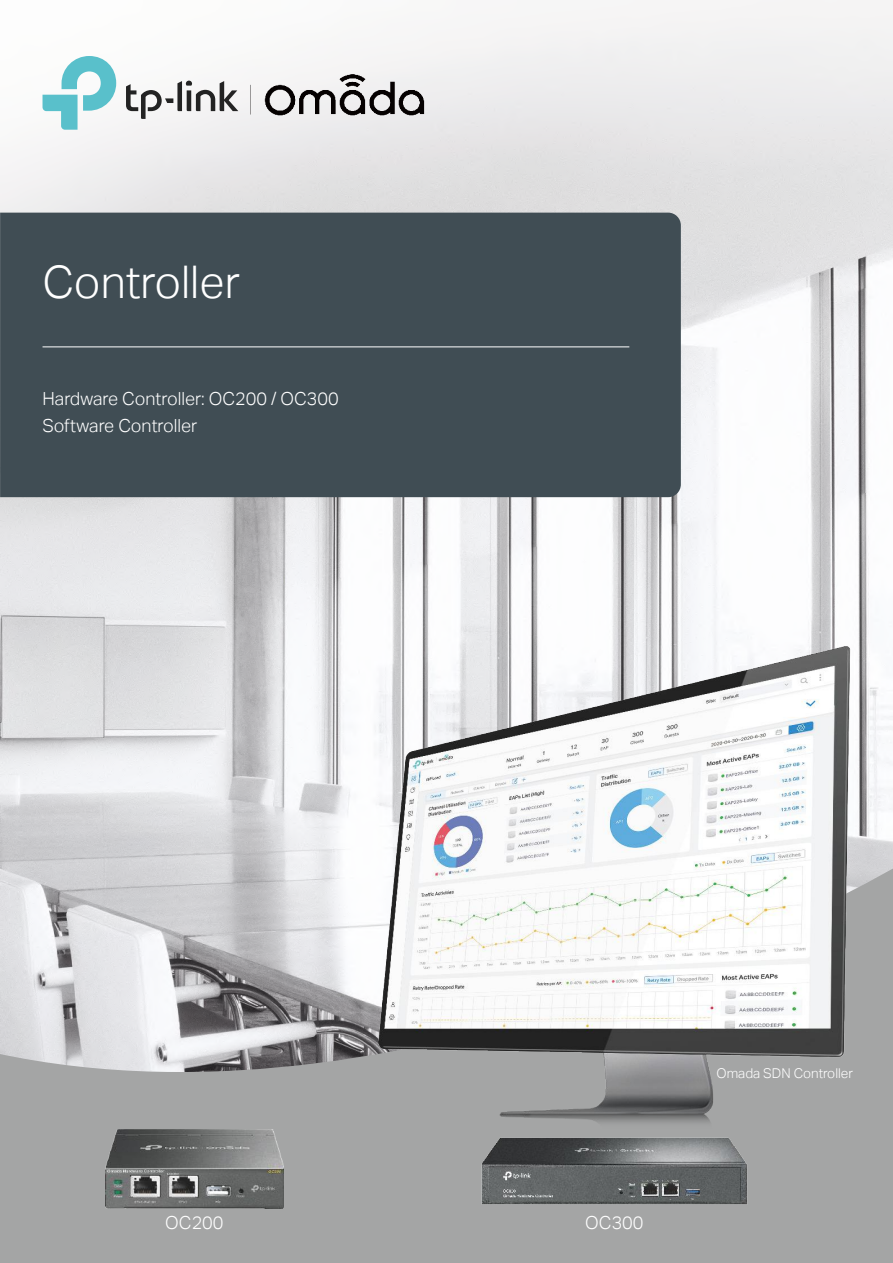
<style>
.page{position:relative;width:893px;height:1263px;background:#fff}
.page>*{position:absolute;margin:0;border:0;box-sizing:border-box;transform-origin:0 0}
.t1{font:45px "TP Link Aktiv Light";color:#fff}
.t2{font:18px/27px "TP Link Aktiv Light";color:#fff}
.t3{font:13.5px "TP Link Aktiv Light";color:#fff}
</style>
<div class="page">
<img style="left:0;top:0;width:893px;height:865px">
<img style="left:245px;top:51px;width:181px;height:84px">
<div style="left:0;top:213px;width:681px;height:284px;background:#404d54"></div>
<hr style="left:43px;top:346px;width:586px;height:1px;background:#fff">
<svg style="left:0;top:865px;width:893px;height:398px;fill:#a4a5a5"></svg>
<img style="left:378px;top:645px;width:472px;height:483px">
<img style="left:105px;top:1129px;width:179px;height:79px">
<img style="left:481px;top:1138px;width:267px;height:71px">
<svg style="left:126px;top:81px;width:112px;height:38px"></svg>
<svg style="left:43px;top:56px;width:73px;height:74px"></svg>
<h1 class="t1" style="left:43px;top:256px;width:199px">Controller</h1>
<p class="t2" style="left:43px;top:385px;width:298px">Hardware Controller: OC200 / OC300<br>Software Controller</p>
<p class="t2" style="left:165px;top:1209px;width:60px">OC200</p>
<p class="t2" style="left:585px;top:1209px;width:60px">OC300</p>
<p class="t3" style="left:716px;top:1065px;width:138px">Omada SDN Controller</p>
</div>
